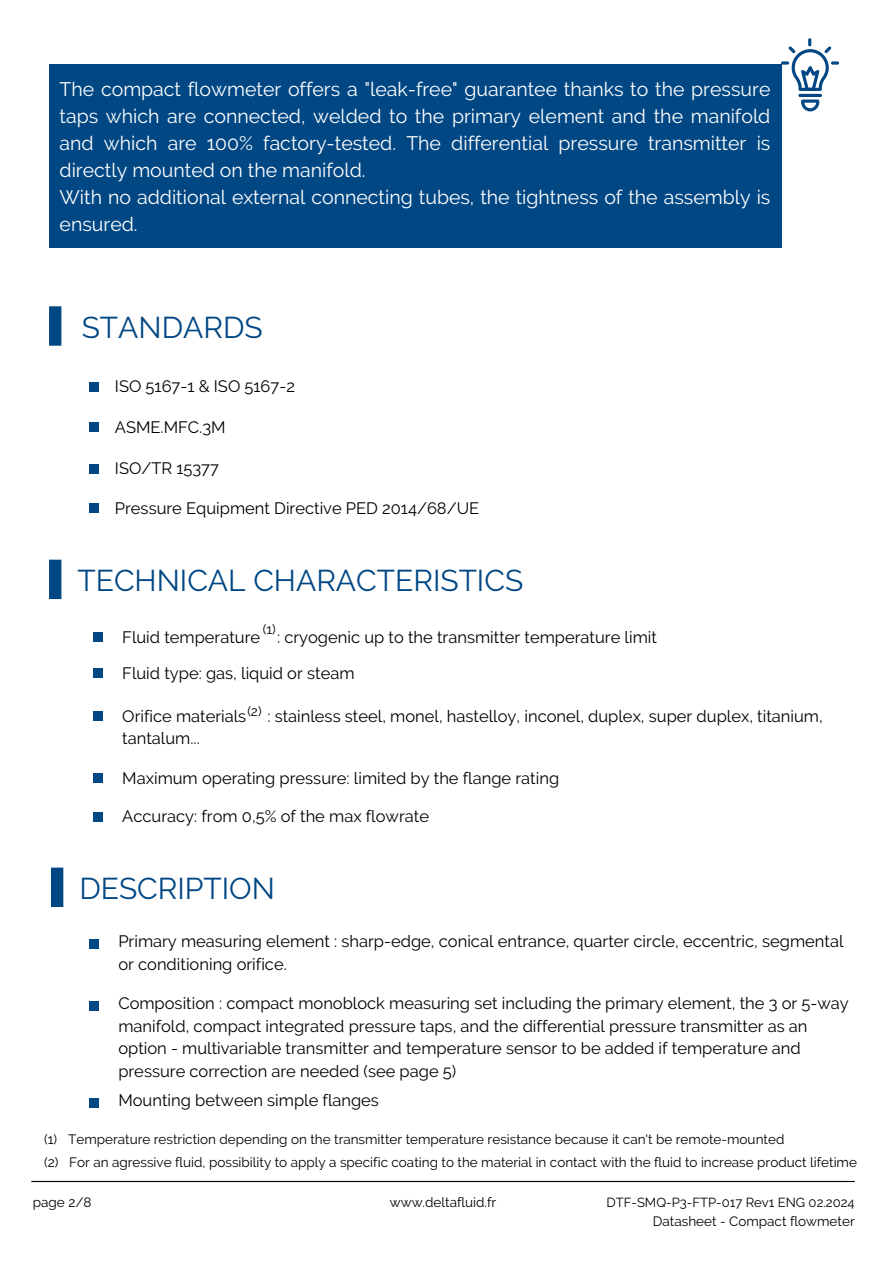
<style>
.page{position:relative;width:893px;height:1264px;background:#fff}
.page>*{position:absolute;margin:0;border:0;box-sizing:border-box;transform-origin:0 0}
.t1{font:30px "Raleway";color:#004784}
.t2{font:19.5px/27px "Raleway";color:#fff}
.t3{font:16.5px/22.5px "Raleway";color:#000}
.t4{font:13.5px "Raleway";color:#000}
.t5{font:13.05px "Raleway";color:#000}
</style>
<div class="page">
<hr style="left:31px;top:1180px;width:823px;height:1px;background:#000">
<div style="left:49px;top:64px;width:732px;height:184px;background:#004784"></div>
<div style="left:49px;top:306px;width:12px;height:40px;background:#004784"></div>
<div style="left:89px;top:382px;width:9px;height:9px;background:#004784"></div>
<div style="left:89px;top:423px;width:9px;height:9px;background:#004784"></div>
<div style="left:89px;top:464px;width:9px;height:9px;background:#004784"></div>
<div style="left:89px;top:504px;width:9px;height:9px;background:#004784"></div>
<hr style="left:798px;top:94px;width:24px;height:3px;background:#004784;border-radius:2px">
<svg style="left:801px;top:99px;width:18px;height:12px"></svg>
<svg style="left:781px;top:38px;width:58px;height:53px"></svg>
<div style="left:49px;top:559px;width:12px;height:40px;background:#004784"></div>
<div style="left:94px;top:633px;width:9px;height:9px;background:#004784"></div>
<div style="left:94px;top:669px;width:9px;height:9px;background:#004784"></div>
<div style="left:94px;top:711px;width:9px;height:9px;background:#004784"></div>
<div style="left:94px;top:773px;width:9px;height:9px;background:#004784"></div>
<div style="left:94px;top:812px;width:9px;height:9px;background:#004784"></div>
<div style="left:89px;top:939px;width:9px;height:9px;background:#004784"></div>
<div style="left:51px;top:867px;width:12px;height:40px;background:#004784"></div>
<div style="left:89px;top:1001px;width:9px;height:9px;background:#004784"></div>
<div style="left:89px;top:1098px;width:9px;height:9px;background:#004784"></div>
<p class="t2" style="left:60px;top:75px;width:712px">The compact flowmeter offers a "leak-free" guarantee thanks to the pressure taps which are connected, welded to the primary element and the manifold and which are 100% factory-tested. The differential pressure transmitter is directly mounted on the manifold.<br>With no additional external connecting tubes, the tightness of the assembly is ensured.</p>
<p class="t1" style="left:82px;top:309px;width:182px">STANDARDS</p>
<p class="t3" style="left:115px;top:375px;width:181px">ISO 5167-1 &amp; ISO 5167-2</p>
<p class="t3" style="left:115px;top:415px;width:112px">ASME.MFC.3M</p>
<h3 class="t3" style="left:115px;top:457px;width:105px">ISO/TR 15377</h3>
<h3 class="t3" style="left:115px;top:496px;width:366px">Pressure Equipment Directive PED 2014/68/UE</h3>
<h3 class="t1" style="left:77px;top:563px;width:447px">TECHNICAL CHARACTERISTICS</h3>
<h4 class="t3" style="left:122px;top:625px;width:536px">Fluid temperature : cryogenic up to the transmitter temperature limit</h4>
<h1 class="t3" style="left:122px;top:661px;width:234px">Fluid type: gas, liquid or steam</h1>
<p class="t3" style="left:122px;top:704px;width:125px">Orifice materials</p>
<p class="t3" style="left:267px;top:704px;width:557px">: stainless steel, monel, hastelloy, inconel, duplex, super duplex, titanium,</p>
<p class="t3" style="left:122px;top:727px;width:79px">tantalum...</p>
<p class="t3" style="left:122px;top:766px;width:438px">Maximum operating pressure: limited by the flange rating</p>
<h4 class="t3" style="left:122px;top:805px;width:308px">Accuracy: from 0,5% of the max flowrate</h4>
<p class="t4" style="left:263px;top:621px;width:15px">(1)</p>
<h4 class="t4" style="left:247px;top:703px;width:16px">(2)</h4>
<p class="t1" style="left:79px;top:870px;width:197px">DESCRIPTION</p>
<p class="t3" style="left:118px;top:930px;width:726px">Primary measuring element : sharp-edge, conical entrance, quarter circle, eccentric, segmental or conditioning orifice.</p>
<h4 class="t4" style="left:44px;top:1130px;width:15px">(1)</h4>
<h4 class="t3" style="left:118px;top:992px;width:732px">Composition : compact monoblock measuring set including the primary element, the 3 or 5-way manifold, compact integrated pressure taps, and the differential pressure transmitter as an option - multivariable transmitter and temperature sensor to be added if temperature and pressure correction are needed (see page 5)</h4>
<h1 class="t3" style="left:118px;top:1089px;width:262px">Mounting between simple flanges</h1>
<p class="t4" style="left:68px;top:1130px;width:717px">Temperature restriction depending on the transmitter temperature resistance because it can't be remote-mounted</p>
<p class="t4" style="left:44px;top:1153px;width:16px">(2)</p>
<h4 class="t4" style="left:69px;top:1153px;width:789px">For an agressive fluid, possibility to apply a specific coating to the material in contact with the fluid to increase product lifetime</h4>
<p class="t4" style="left:33px;top:1194px;width:60px">page 2/8</p>
<h2 class="t4" style="left:389px;top:1194px;width:108px">www.deltafluid.fr</h2>
<p class="t5" style="left:606px;top:1194px;width:250px">DTF-SMQ-P3-FTP-017 Rev1 ENG 02.2024</p>
<h1 class="t4" style="left:653px;top:1213px;width:203px">Datasheet - Compact flowmeter</h1>
</div>
